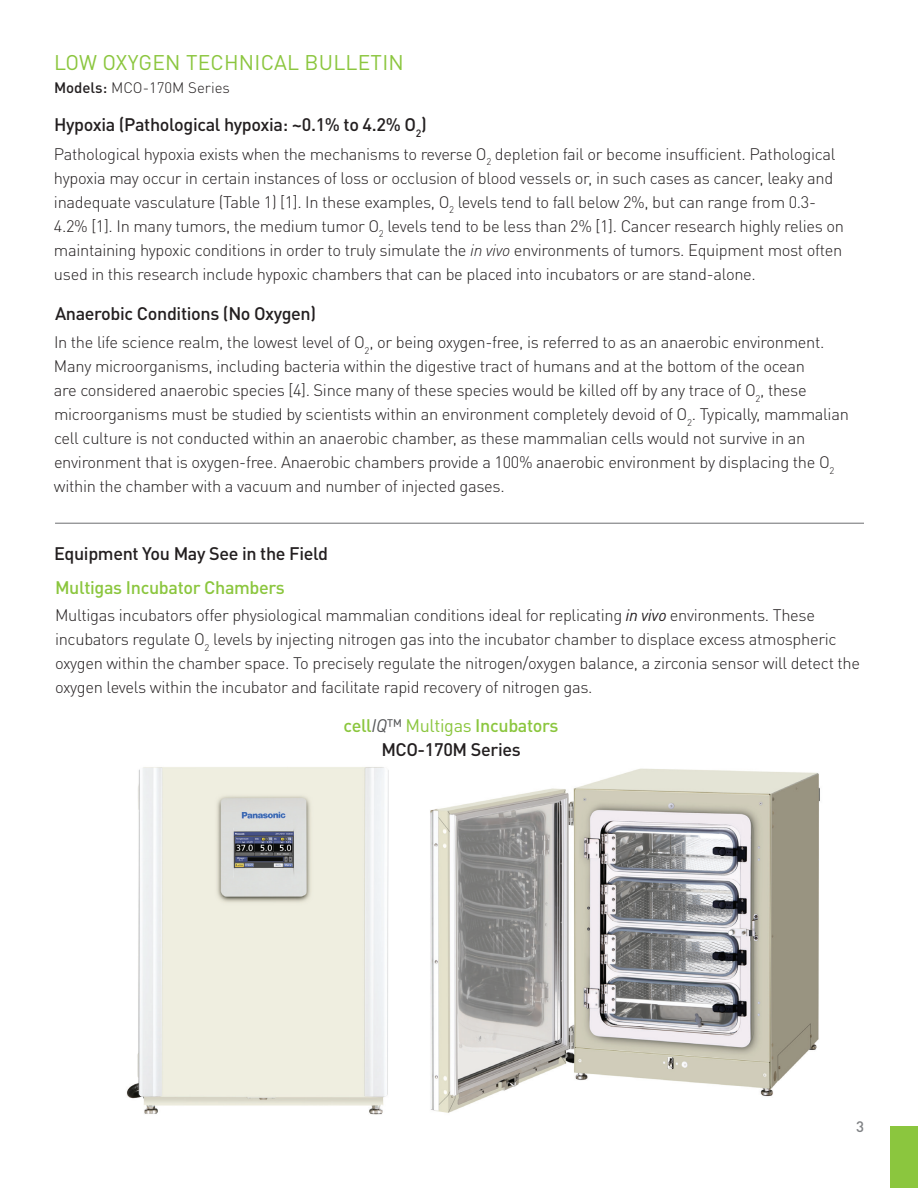
<style>
.page{position:relative;width:918px;height:1188px;background:#fff}
.page>*{position:absolute;margin:0;border:0;box-sizing:border-box;transform-origin:0 0}
.t1{font:21px "DINOT";letter-spacing:.01em;color:#8bc63e}
.t2{font:500 18px "DINOT";letter-spacing:-.02em;color:#231f20}
.t3{font:500 18px/24px "DINOT";letter-spacing:-.02em;color:#8bc63e;text-align:center}
.t4{font:300 16.5px/24px "DINOT";letter-spacing:-.02em;color:#231f20}
.t5{font:300 15px "DINOT";color:#231f20}
.t6{font:500 15px "DINOT";color:#808285}
.s1{font-weight:500}
.s2{font-style:italic}
.s3{font-weight:400;font-style:italic}
.s4{font-weight:400;font-style:italic;color:#57585a}
.s5{font-weight:400;color:#57585a}
.s6{font-weight:400}
.s7{color:#231f20}
</style>
<div class="page">
<div style="left:890px;top:1126px;width:28px;height:62px;background:#8bc63e"></div>
<img style="left:127px;top:767px;width:262px;height:348px">
<img style="left:430px;top:768px;width:390px;height:345px">
<hr style="left:55px;top:523px;width:809px;height:1px;background:#6c6d70">
<p class="t1" style="left:54px;top:49px;width:351px">LOW OXYGEN TECHNICAL BULLETIN</p>
<p class="t5" style="left:54px;top:78px;width:178px"><span class="s1">Models:</span> MCO-170M Series</p>
<p class="t2" style="left:54px;top:113px;width:374px">Hypoxia (Pathological hypoxia: ~0.1% to 4.2% O<sub>2</sub>)</p>
<p class="t4" style="left:54px;top:142px;width:792px">Pathological hypoxia exists when the mechanisms to reverse O<sub>2</sub> depletion fail or become insufficient. Pathological hypoxia may occur in certain instances of loss or occlusion of blood vessels or, in such cases as cancer, leaky and inadequate vasculature (Table 1) [1]. In these examples, O<sub>2</sub> levels tend to fall below 2%, but can range from 0.3- 4.2% [1]. In many tumors, the medium tumor O<sub>2</sub> levels tend to be less than 2% [1]. Cancer research highly relies on maintaining hypoxic conditions in order to truly simulate the <span class="s2">in vivo</span> environments of tumors. Equipment most often used in this research include hypoxic chambers that can be placed into incubators or are stand-alone.</p>
<p class="t2" style="left:55px;top:302px;width:263px">Anaerobic Conditions (No Oxygen)</p>
<p class="t4" style="left:54px;top:330px;width:796px">In the life science realm, the lowest level of O<sub>2</sub>, or being oxygen-free, is referred to as an anaerobic environment.<br>Many microorganisms, including bacteria within the digestive tract of humans and at the bottom of the ocean<br>are considered anaerobic species [4]. Since many of these species would be killed off by any trace of O<sub>2</sub>, these microorganisms must be studied by scientists within an environment completely devoid of O<sub>2</sub>. Typically, mammalian cell culture is not conducted within an anaerobic chamber, as these mammalian cells would not survive in an environment that is oxygen-free. Anaerobic chambers provide a 100% anaerobic environment by displacing the O<sub>2 </sub>within the chamber with a vacuum and number of injected gases.</p>
<p class="t2" style="left:54px;top:542px;width:276px">Equipment You May See in the Field</p>
<p class="t3" style="left:55px;top:575px;width:231px">Multigas Incubator Chambers</p>
<p class="t4" style="left:55px;top:603px;width:807px">Multigas incubators offer physiological mammalian conditions ideal for replicating <span class="s3">in vivo</span> environments. These incubators regulate O<sub>2</sub> levels by injecting nitrogen gas into the incubator chamber to displace excess atmospheric oxygen within the chamber space. To precisely regulate the nitrogen/oxygen balance, a zirconia sensor will detect the oxygen levels within the incubator and facilitate rapid recovery of nitrogen gas.</p>
<p class="t3" style="left:344px;top:713px;width:216px">cell<span class="s4">IQ</span><span class="s5">™</span> <span class="s6">Multigas</span> Incubators<br><span class="s7">MCO-170M Series</span></p>
<p class="t6" style="left:856px;top:1117px;width:9px">3</p>
</div>
